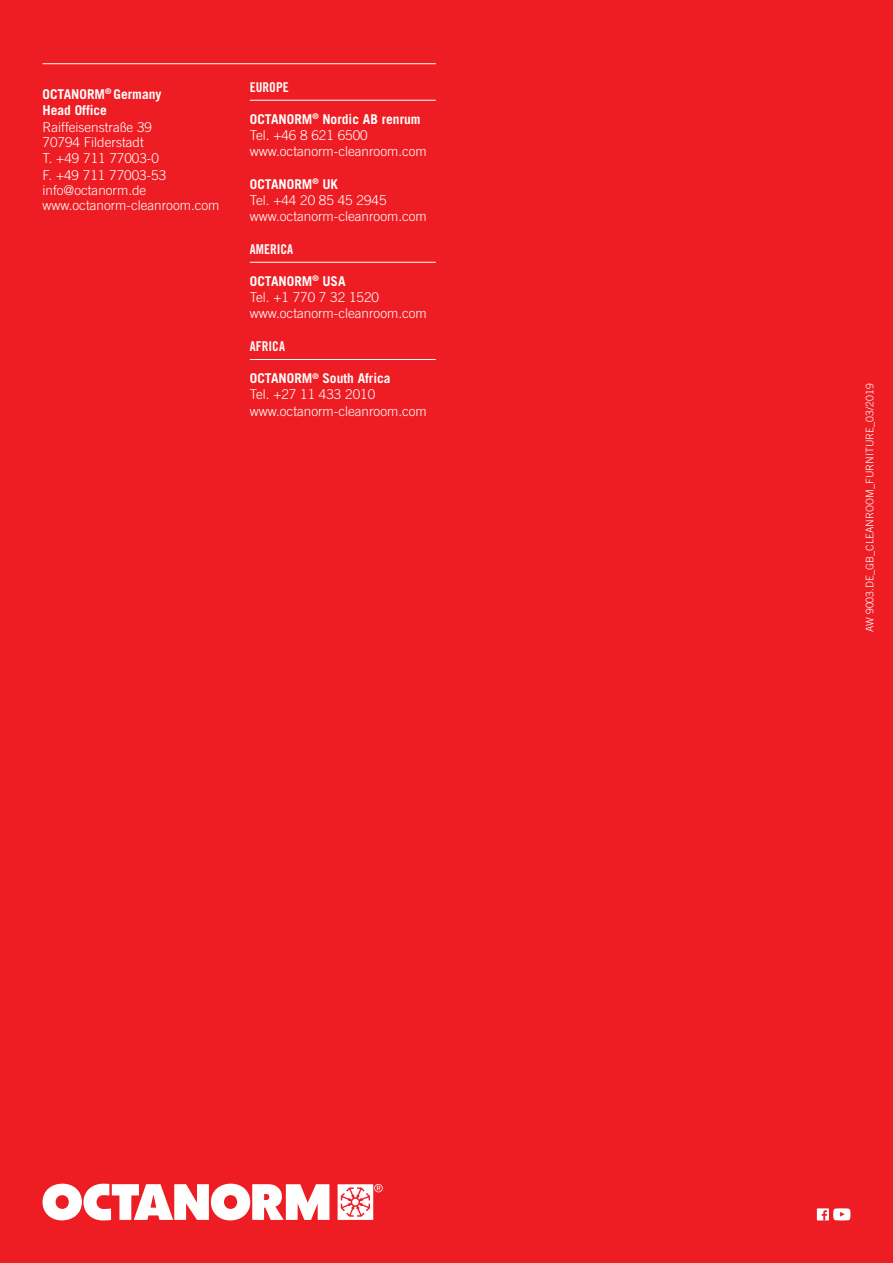
<style>
.page{position:relative;width:893px;height:1263px;background:#ee1d23}
.page>*{position:absolute;margin:0;border:0;box-sizing:border-box;transform-origin:0 0}
.t1{font:300 13.5px/16.2px "Trade Gothic LT Pro";color:#fff}
.t2{font:700 13.5px/16.5px "Trade Gothic LT Pro";color:#fff}
.t3{font:13.5px "Trade Gothic LT Pro Bd Cn 20";color:#fff}
.t4{font:300 10.5px "Trade Gothic LT Pro";color:#fff}
.s1{font-weight:700}
</style>
<div class="page">
<svg style="left:43px;top:1183px;width:286px;height:37px"></svg>
<svg style="left:338px;top:1184px;width:45px;height:36px"></svg>
<div style="left:817px;top:1208px;width:12px;height:12px;background:#fff"></div>
<svg style="left:822px;top:1210px;width:5px;height:10px"></svg>
<svg style="left:833px;top:1208px;width:17px;height:12px"></svg>
<hr style="left:43px;top:63px;width:393px;height:1px;background:#fff">
<hr style="left:250px;top:100px;width:186px;height:1px;background:#fff">
<hr style="left:250px;top:262px;width:186px;height:1px;background:#fff">
<hr style="left:250px;top:359px;width:186px;height:1px;background:#fff">
<p class="t2" style="left:43px;top:85px;width:121px">OCTANORM<sup>®</sup> Germany<br>Head Office</p>
<p class="t1" style="left:43px;top:119px;width:111px;line-height:15px">Raiffeisenstraße 39<br>70794 Filderstadt</p>
<p class="t1" style="left:43px;top:150px;width:125px">T. +49 711 77003-0<br>F. +49 711 77003-53</p>
<p class="t1" style="left:43px;top:182px;width:179px;line-height:15px">info@octanorm.de www.octanorm-cleanroom.com</p>
<p class="t3" style="left:250px;top:79px;width:40px">EUROPE</p>
<p class="t1" style="left:250px;top:111px;width:179px"><span class="s1">OCTANORM</span><sup>®</sup> <span class="s1">Nordic AB renrum<br></span>Tel. +46 8 621 6500 www.octanorm-cleanroom.com</p>
<p class="t1" style="left:250px;top:176px;width:179px"><span class="s1">OCTANORM</span><sup>®</sup> <span class="s1">UK<br></span>Tel. +44 20 85 45 2945 www.octanorm-cleanroom.com</p>
<p class="t3" style="left:250px;top:241px;width:45px">AMERICA</p>
<p class="t1" style="left:250px;top:273px;width:179px"><span class="s1">OCTANORM</span><sup>®</sup> <span class="s1">USA<br></span>Tel. +1 770 7 32 1520 www.octanorm-cleanroom.com</p>
<p class="t3" style="left:250px;top:338px;width:37px">AFRICA</p>
<p class="t1" style="left:250px;top:370px;width:179px"><span class="s1">OCTANORM</span><sup>®</sup> <span class="s1">South Africa<br></span>Tel. +27 11 433 2010 www.octanorm-cleanroom.com</p>
<p class="t4" style="left:864px;top:631px;width:249px;rotate:-90deg">AW 9003.DE_GB_CLEANROOM_FURNITURE_03/2019</p>
</div>
